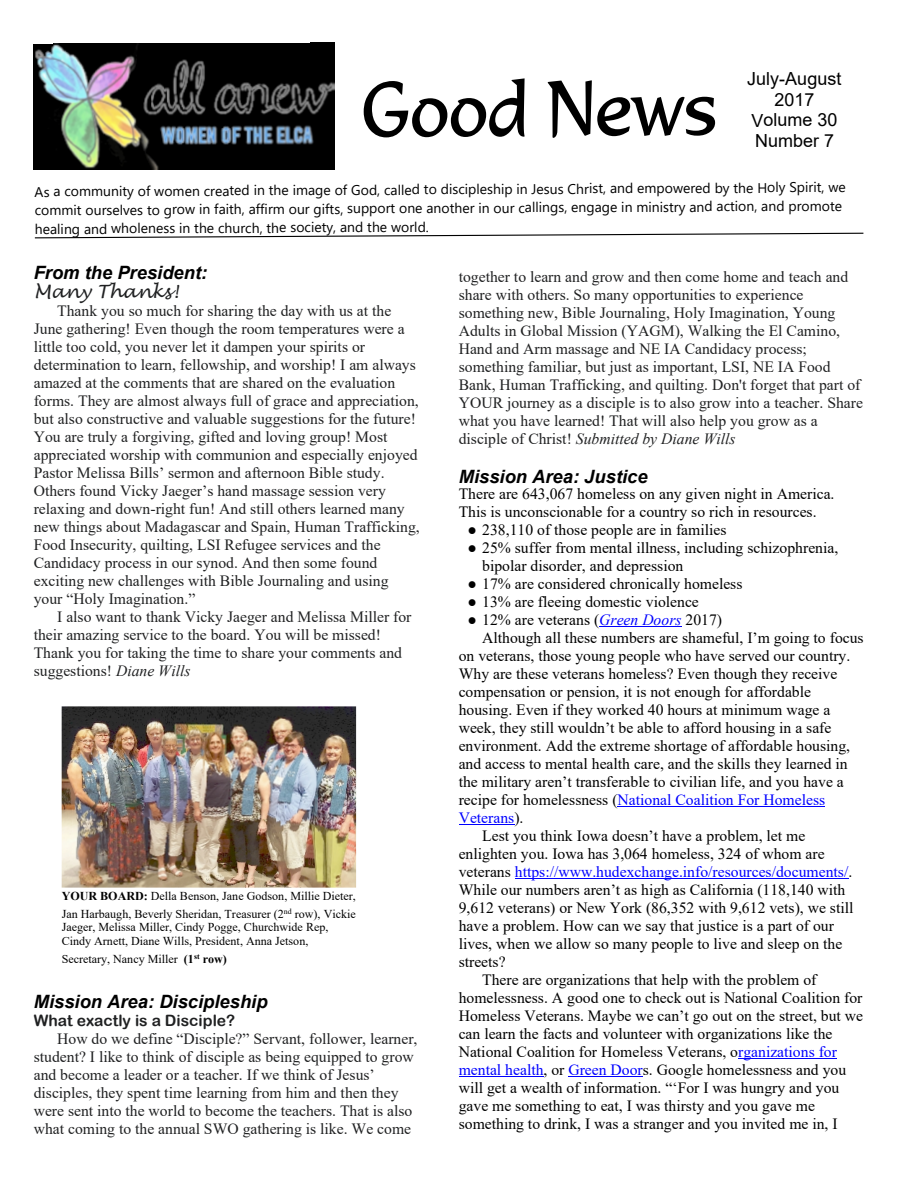
<style>
.page{position:relative;width:918px;height:1188px;background:#fff}
.page>*{position:absolute;margin:0;border:0;box-sizing:border-box;transform-origin:0 0}
.t1{font:76.2px "Formal 436 BT";letter-spacing:-.005em;color:#000;scale:.87 1}
.t2{font:italic 700 18.3px "Arial";color:#000}
.t3{font:italic 18.3px "Lucida Handwriting";color:#202122}
.t4{font:18px/20.7px "Arial";letter-spacing:-.005em;color:#000;text-align:center}
.t5{font:15.6px/18px "Times New Roman";color:#202122}
.t6{font:15.6px/18px "Times New Roman";color:#000}
.t7{font:15.6px "Times New Roman";color:#00f}
.t8{font:15.6px "Arial Rounded MT Bold";color:#202122}
.t9{font:13.95px/19.2px "Segoe UI";letter-spacing:-.005em;color:#000}
.t10{font:12px/17.4px "Times New Roman";color:#000}
.s1{font-style:italic}
.s2{font-weight:700}
.s3{font-style:italic;color:#00f}
.s4{color:#000}
.s5{color:#00f}
</style>
<div class="page">
<hr style="left:599px;top:626px;width:83px;height:1px;background:#00f">
<hr style="left:618px;top:806px;width:207px;height:1px;background:#00f">
<hr style="left:459px;top:824px;width:55px;height:1px;background:#00f">
<hr style="left:515px;top:879px;width:333px;height:1px;background:#00f">
<hr style="left:738px;top:1059px;width:99px;height:1px;background:#00f">
<hr style="left:459px;top:1077px;width:85px;height:1px;background:#00f">
<hr style="left:568px;top:1077px;width:75px;height:1px;background:#00f">
<img style="left:62px;top:706px;width:294px;height:182px">
<svg style="left:34px;top:232px;width:830px;height:7px"></svg>
<img style="left:34px;top:43px;width:301px;height:127px">
<h1 class="t1" style="left:362px;top:78px;width:412px">Good News</h1>
<p class="t4" style="left:747px;top:70px;width:96px">July-August<br>2017<br>Volume 30</p>
<p class="t4" style="left:755px;top:132px;width:81px">Number 7</p>
<p class="t9" style="left:35px;top:181px;width:813px">As a community of women created in the image of God, called to discipleship in Jesus Christ, and empowered by the Holy Spirit, we commit ourselves to grow in faith, affirm our gifts, support one another in our callings, engage in ministry and action, and promote healing and wholeness in the church, the society, and the world.</p>
<p class="t2" style="left:34px;top:266px;width:175px">From the President:</p>
<p class="t3" style="left:34px;top:283px;width:146px">Many Thanks!</p>
<p class="t5" style="left:34px;top:304px;width:388px;text-indent:23px">Thank you so much for sharing the day with us at the June gathering! Even though the room temperatures were a little too cold, you never let it dampen your spirits or determination to learn, fellowship, and worship! I am always amazed at the comments that are shared on the evaluation forms. They are almost always full of grace and appreciation, but also constructive and valuable suggestions for the future!<br>You are truly a forgiving, gifted and loving group! Most appreciated worship with communion and especially enjoyed Pastor Melissa Bills’ sermon and afternoon Bible study.<br>Others found Vicky Jaeger’s hand massage session very relaxing and down-right fun! And still others learned many new things about Madagascar and Spain, Human Trafficking, Food Insecurity, quilting, LSI Refugee services and the Candidacy process in our synod. And then some found exciting new challenges with Bible Journaling and using your “Holy Imagination.”</p>
<p class="t5" style="left:34px;top:610px;width:379px;text-indent:23px">I also want to thank Vicky Jaeger and Melissa Miller for their amazing service to the board. You will be missed!<br>Thank you for taking the time to share your comments and suggestions! <span class="s1">Diane Wills</span></p>
<p class="t10" style="left:62px;top:889px;width:296px"><span class="s2">YOUR BOARD:</span> Della Benson, Jane Godson, Millie Dieter,<br>Jan Harbaugh, Beverly Sheridan, Treasurer (2<sup>nd</sup> row), Vickie</p>
<p class="t10" style="left:62px;top:922px;width:268px;line-height:13.8px">Jaeger, Melissa Miller, Cindy Pogge, Churchwide Rep,<br>Cindy Arnett, Diane Wills, President, Anna Jetson,</p>
<p class="t10" style="left:62px;top:951px;width:167px">Secretary, Nancy Miller <span class="s2">(1</span><sup>st</sup> <span class="s2">row)</span></p>
<p class="t2" style="left:34px;top:994px;width:235px">Mission Area: Discipleship</p>
<p class="t8" style="left:34px;top:1015px;width:203px">What exactly is a Disciple?</p>
<p class="t5" style="left:34px;top:1031px;width:385px;text-indent:23px">How do we define “Disciple?” Servant, follower, learner, student? I like to think of disciple as being equipped to grow and become a leader or a teacher. If we think of Jesus’ disciples, they spent time learning from him and then they were sent into the world to become the teachers. That is also what coming to the annual SWO gathering is like. We come</p>
<p class="t5" style="left:459px;top:269px;width:406px">together to learn and grow and then come home and teach and share with others. So many opportunities to experience something new, Bible Journaling, Holy Imagination, Young Adults in Global Mission (YAGM), Walking the El Camino, Hand and Arm massage and NE IA Candidacy process; something familiar, but just as important, LSI, NE IA Food Bank, Human Trafficking, and quilting. Don't forget that part of YOUR journey as a disciple is to also grow into a teacher. Share what you have learned! That will also help you grow as a disciple of Christ! <span class="s1">Submitted by Diane Wills</span></p>
<p class="t2" style="left:459px;top:470px;width:190px">Mission Area: Justice</p>
<p class="t6" style="left:459px;top:486px;width:377px">There are 643,067 homeless on any given night in America.<br>This is unconscionable for a country so rich in resources.</p>
<p class="t6" style="left:468px;top:522px;width:260px">● 238,110 of those people are in families</p>
<p class="t6" style="left:482px;top:540px;width:358px;text-indent:-15px">● 25% suffer from mental illness, including schizophrenia, bipolar disorder, and depression</p>
<p class="t6" style="left:468px;top:576px;width:276px">● 17% are considered chronically homeless</p>
<p class="t6" style="left:468px;top:594px;width:233px">● 13% are fleeing domestic violence</p>
<p class="t6" style="left:468px;top:612px;width:256px">● 12% are veterans (<span class="s3">Green Doors</span> 2017)</p>
<p class="t6" style="left:482px;top:630px;width:383px">Although all these numbers are shameful, I’m going to focus</p>
<p class="t6" style="left:459px;top:648px;width:393px">on veterans, those young people who have served our country.</p>
<p class="t6" style="left:459px;top:666px;width:380px">Why are these veterans homeless? Even though they receive</p>
<p class="t6" style="left:459px;top:684px;width:354px">compensation or pension, it is not enough for affordable</p>
<p class="t6" style="left:459px;top:702px;width:373px">housing. Even if they worked 40 hours at minimum wage a</p>
<p class="t6" style="left:459px;top:720px;width:374px">week, they still wouldn’t be able to afford housing in a safe</p>
<p class="t6" style="left:459px;top:738px;width:393px">environment. Add the extreme shortage of affordable housing,</p>
<p class="t6" style="left:459px;top:756px;width:390px">and access to mental health care, and the skills they learned in</p>
<p class="t6" style="left:459px;top:774px;width:387px">the military aren’t transferable to civilian life, and you have a</p>
<p class="t7" style="left:459px;top:794px;width:368px"><span class="s4">recipe for homelessness (</span>National Coalition For Homeless</p>
<p class="t7" style="left:459px;top:812px;width:66px">Veterans<span class="s4">).</span></p>
<p class="t6" style="left:482px;top:828px;width:325px">Lest you think Iowa doesn’t have a problem, let me</p>
<p class="t6" style="left:459px;top:846px;width:368px">enlighten you. Iowa has 3,064 homeless, 324 of whom are</p>
<p class="t7" style="left:459px;top:866px;width:395px"><span class="s4">veterans</span> https://www.hudexchange.info/resources/documents/<span class="s4">.</span></p>
<p class="t6" style="left:459px;top:882px;width:388px">While our numbers aren’t as high as California (118,140 with</p>
<p class="t6" style="left:459px;top:900px;width:396px">9,612 veterans) or New York (86,352 with 9,612 vets), we still</p>
<p class="t6" style="left:459px;top:918px;width:377px">have a problem. How can we say that justice is a part of our</p>
<p class="t6" style="left:459px;top:937px;width:385px">lives, when we allow so many people to live and sleep on the</p>
<p class="t6" style="left:459px;top:955px;width:48px">streets?</p>
<p class="t6" style="left:482px;top:973px;width:336px">There are organizations that help with the problem of</p>
<p class="t6" style="left:459px;top:991px;width:405px">homelessness. A good one to check out is National Coalition for</p>
<p class="t6" style="left:459px;top:1009px;width:406px">Homeless Veterans. Maybe we can’t go out on the street, but we</p>
<p class="t6" style="left:459px;top:1027px;width:375px">can learn the facts and volunteer with organizations like the</p>
<p class="t6" style="left:459px;top:1045px;width:380px">National Coalition for Homeless Veterans, o<span class="s5">rganizations for</span></p>
<p class="t6" style="left:459px;top:1063px;width:389px"><span class="s5">mental health</span>, or <span class="s5">Green Door</span>s. Google homelessness and you</p>
<p class="t6" style="left:459px;top:1081px;width:382px">will get a wealth of information. “ʻFor I was hungry and you</p>
<p class="t6" style="left:459px;top:1099px;width:358px">gave me something to eat, I was thirsty and you gave me</p>
<p class="t6" style="left:459px;top:1117px;width:380px">something to drink, I was a stranger and you invited me in, I</p>
</div>
